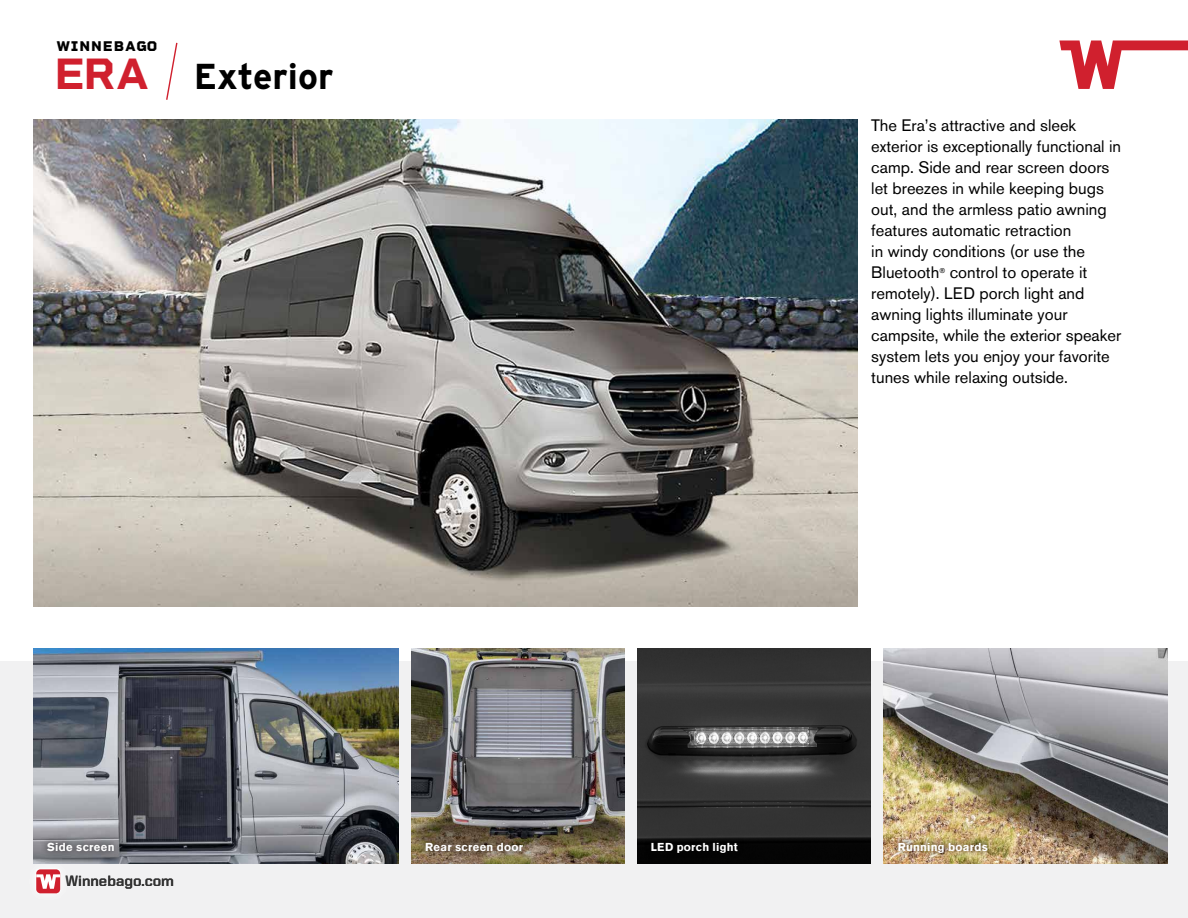
<style>
.page{position:relative;width:1188px;height:918px;background:#fff}
.page>*{position:absolute;margin:0;border:0;box-sizing:border-box;transform-origin:0 0}
.t1{font:700 44.7px "Rigid Square";color:#d0202e}
.t2{font:700 36px "Interstate";color:#000}
.t3{font:16.5px/21px "Akzidenz Grotesk BE";color:#000}
.t4{font:700 15px "United Sans Reg";color:#333}
.t5{font:800 14.4px "Rigid Square";letter-spacing:.07em;color:#000}
.t6{font:900 11.25px "Akzidenz Grotesk CE";letter-spacing:.02em;color:#fff}
.t7{font:7.05px "Interstate";color:#000}
</style>
<div class="page">
<div style="left:0;top:661px;width:1188px;height:257px;background:#f1f1f2"></div>
<svg style="left:1059px;top:40px;width:129px;height:49px"></svg>
<svg style="left:166px;top:42px;width:12px;height:58px"></svg>
<img style="left:34px;top:119px;width:824px;height:488px">
<svg style="left:36px;top:873px;width:25px;height:21px"></svg>
<div style="left:36px;top:869px;width:24px;height:24px;background:#d0202e;border-radius:4px"></div>
<svg style="left:36px;top:874px;width:24px;height:15px"></svg>
<img style="left:34px;top:648px;width:364px;height:216px">
<img style="left:637px;top:648px;width:234px;height:216px">
<img style="left:412px;top:648px;width:213px;height:216px">
<img style="left:883px;top:648px;width:285px;height:215px">
<div style="left:40px;top:835px;width:82px;height:24px;background:#000;opacity:.75"></div>
<div style="left:891px;top:834px;width:104px;height:26px;background:#000;opacity:.75"></div>
<div style="left:644px;top:834px;width:101px;height:26px;background:#000;opacity:.75"></div>
<div style="left:418px;top:834px;width:112px;height:25px;background:#000;opacity:.75"></div>
<p class="t5" style="left:56px;top:38px;width:102px">WINNEBAGO</p>
<h1 class="t1" style="left:54px;top:47px;width:97px">ERA</h1>
<h2 class="t2" style="left:194px;top:56px;width:141px">Exterior</h2>
<p class="t3" style="left:871px;top:115px;width:251px">The Era’s attractive and sleek exterior is exceptionally functional in camp. Side and rear screen doors let breezes in while keeping bugs out, and the armless patio awning features automatic retraction<br>in windy conditions (or use the<br>Bluetooth</p>
<p class="t3" style="left:871px;top:262px;width:251px;text-indent:78px">control to operate it remotely). LED porch light and awning lights illuminate your campsite, while the exterior speaker system lets you enjoy your favorite tunes while relaxing outside.</p>
<p class="t7" style="left:939px;top:266px;width:7px">®</p>
<p class="t6" style="left:47px;top:839px;width:69px">Side screen</p>
<p class="t6" style="left:425px;top:839px;width:100px">Rear screen door</p>
<p class="t6" style="left:651px;top:839px;width:89px">LED porch light</p>
<p class="t6" style="left:898px;top:839px;width:92px">Running boards</p>
<p class="t4" style="left:66px;top:872px;width:110px">Winnebago.com</p>
</div>
